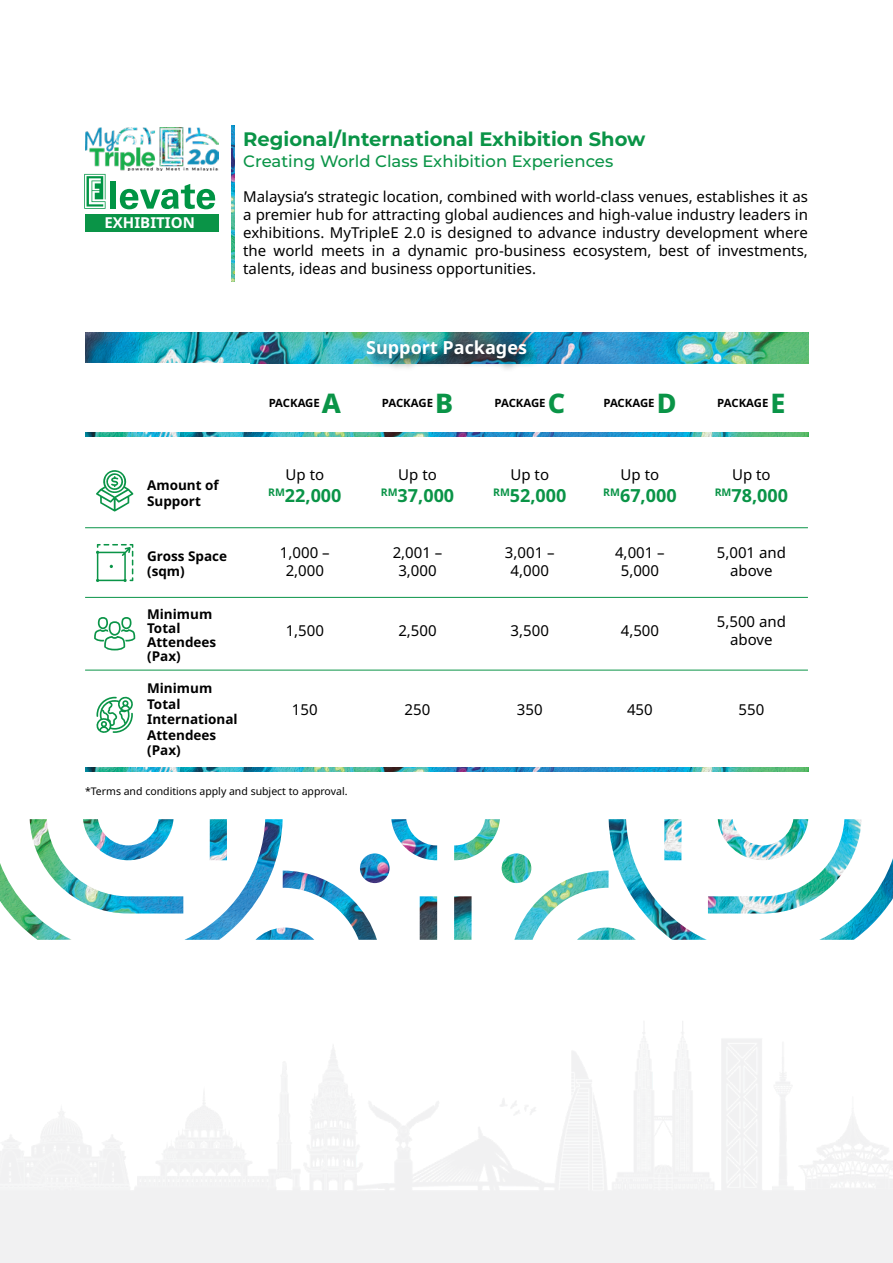
<style>
.page{position:relative;width:893px;height:1263px;background:#fff}
.page>*{position:absolute;margin:0;border:0;box-sizing:border-box;transform-origin:0 0}
.t1{font:800 27px "Noto Sans";color:#0a9447}
.t2{font:700 19.5px "Montserrat";color:#0a9447}
.t3{font:700 18px "Noto Sans";color:#0a9447}
.t4{font:700 18px "Noto Sans";color:#fff}
.t5{font:500 16.5px "Montserrat";color:#0a9447}
.t6{font:15px/18px "Noto Sans";color:#000;text-align:center}
.t7{font:700 15px "Noto Sans";color:#fff}
.t8{font:700 13.5px/15.5px "Noto Sans";color:#000}
.t9{font:700 11.4px "Noto Sans";letter-spacing:-.01em;color:#000}
.t10{font:10.5px "Noto Sans";color:#000}
</style>
<div class="page">
<img style="left:85px;top:127px;width:133px;height:44px">
<img style="left:231px;top:126px;width:4px;height:155px">
<div style="left:85px;top:214px;width:133px;height:18px;background:#0a9447"></div>
<div style="left:110px;top:181px;width:6px;height:28px;background:#009444"></div>
<svg style="left:120px;top:184px;width:95px;height:25px"></svg>
<svg style="left:84px;top:174px;width:22px;height:35px"></svg>
<img style="left:85px;top:333px;width:723px;height:30px">
<div style="left:365px;top:338px;width:175px;height:34px;background:#000;opacity:.75"></div>
<img style="left:85px;top:768px;width:723px;height:3px">
<img style="left:85px;top:433px;width:723px;height:3px">
<svg style="left:96px;top:470px;width:37px;height:42px"></svg>
<svg style="left:96px;top:544px;width:37px;height:38px"></svg>
<svg style="left:94px;top:617px;width:41px;height:33px"></svg>
<svg style="left:96px;top:696px;width:37px;height:37px"></svg>
<hr style="left:85px;top:527px;width:723px;height:1px;background:#0a9447">
<hr style="left:85px;top:597px;width:723px;height:1px;background:#0a9447">
<hr style="left:85px;top:670px;width:723px;height:1px;background:#0a9447">
<img style="left:0;top:819px;width:893px;height:121px">
<p class="t7" style="left:105px;top:214px;width:92px">EXHIBITION</p>
<h2 class="t2" style="left:243px;top:125px;width:404px">Regional/International Exhibition Show</h2>
<p class="t5" style="left:243px;top:150px;width:372px">Creating World Class Exhibition Experiences</p>
<p class="t6" style="left:243px;top:188px;width:566px;text-align:justify">Malaysia’s strategic location, combined with world-class venues, establishes it as a premier hub for attracting global audiences and high-value industry leaders in exhibitions. MyTripleE 2.0 is designed to advance industry development where the world meets in a dynamic pro-business ecosystem, best of investments, talents, ideas and business opportunities.</p>
<p class="t8" style="left:147px;top:478px;width:73px">Amount of<br>Support</p>
<p class="t4" style="left:366px;top:337px;width:162px">Support Packages</p>
<p class="t9" style="left:269px;top:396px;width:53px">PACKAGE</p>
<h1 class="t1" style="left:322px;top:388px;width:21px">A</h1>
<p class="t9" style="left:382px;top:396px;width:53px">PACKAGE</p>
<h1 class="t1" style="left:435px;top:388px;width:20px">B</h1>
<p class="t9" style="left:494px;top:396px;width:53px">PACKAGE</p>
<h1 class="t1" style="left:548px;top:388px;width:19px">C</h1>
<p class="t9" style="left:603px;top:396px;width:53px">PACKAGE</p>
<h1 class="t1" style="left:657px;top:388px;width:21px">D</h1>
<p class="t9" style="left:717px;top:396px;width:53px">PACKAGE</p>
<h1 class="t1" style="left:771px;top:388px;width:16px">E</h1>
<p class="t6" style="left:286px;top:466px;width:40px">Up to</p>
<p class="t3" style="left:268px;top:485px;width:75px"><sup>RM</sup>22,000</p>
<p class="t6" style="left:398px;top:466px;width:40px">Up to</p>
<p class="t3" style="left:381px;top:485px;width:75px"><sup>RM</sup>37,000</p>
<p class="t6" style="left:510px;top:466px;width:40px">Up to</p>
<p class="t3" style="left:493px;top:485px;width:75px"><sup>RM</sup>52,000</p>
<p class="t6" style="left:621px;top:466px;width:40px">Up to</p>
<p class="t3" style="left:603px;top:485px;width:75px"><sup>RM</sup>67,000</p>
<p class="t6" style="left:732px;top:466px;width:40px">Up to</p>
<p class="t3" style="left:715px;top:485px;width:75px"><sup>RM</sup>78,000</p>
<p class="t6" style="left:280px;top:544px;width:51px">1,000 –<br>2,000</p>
<p class="t6" style="left:393px;top:544px;width:51px">2,001 –<br>3,000</p>
<p class="t6" style="left:505px;top:544px;width:51px">3,001 –<br>4,000</p>
<p class="t6" style="left:615px;top:544px;width:51px">4,001 –<br>5,000</p>
<p class="t6" style="left:717px;top:544px;width:71px">5,001 and above</p>
<p class="t8" style="left:147px;top:548px;width:81px">Gross Space (sqm)</p>
<p class="t8" style="left:147px;top:608px;width:71px;line-height:13.8px">Minimum<br>Total<br>Attendees (Pax)</p>
<p class="t8" style="left:147px;top:681px;width:92px">Minimum<br>Total<br>International<br>Attendees (Pax)</p>
<p class="t10" style="left:85px;top:785px;width:264px">*Terms and conditions apply and subject to approval.</p>
<p class="t6" style="left:286px;top:622px;width:40px">1,500</p>
<p class="t6" style="left:398px;top:622px;width:40px">2,500</p>
<p class="t6" style="left:511px;top:622px;width:40px">3,500</p>
<p class="t6" style="left:621px;top:622px;width:40px">4,500</p>
<p class="t6" style="left:717px;top:613px;width:71px">5,500 and above</p>
<p class="t6" style="left:292px;top:701px;width:27px">150</p>
<p class="t6" style="left:405px;top:701px;width:27px">250</p>
<p class="t6" style="left:517px;top:701px;width:27px">350</p>
<p class="t6" style="left:627px;top:701px;width:27px">450</p>
<p class="t6" style="left:738px;top:701px;width:27px">550</p>
</div>
